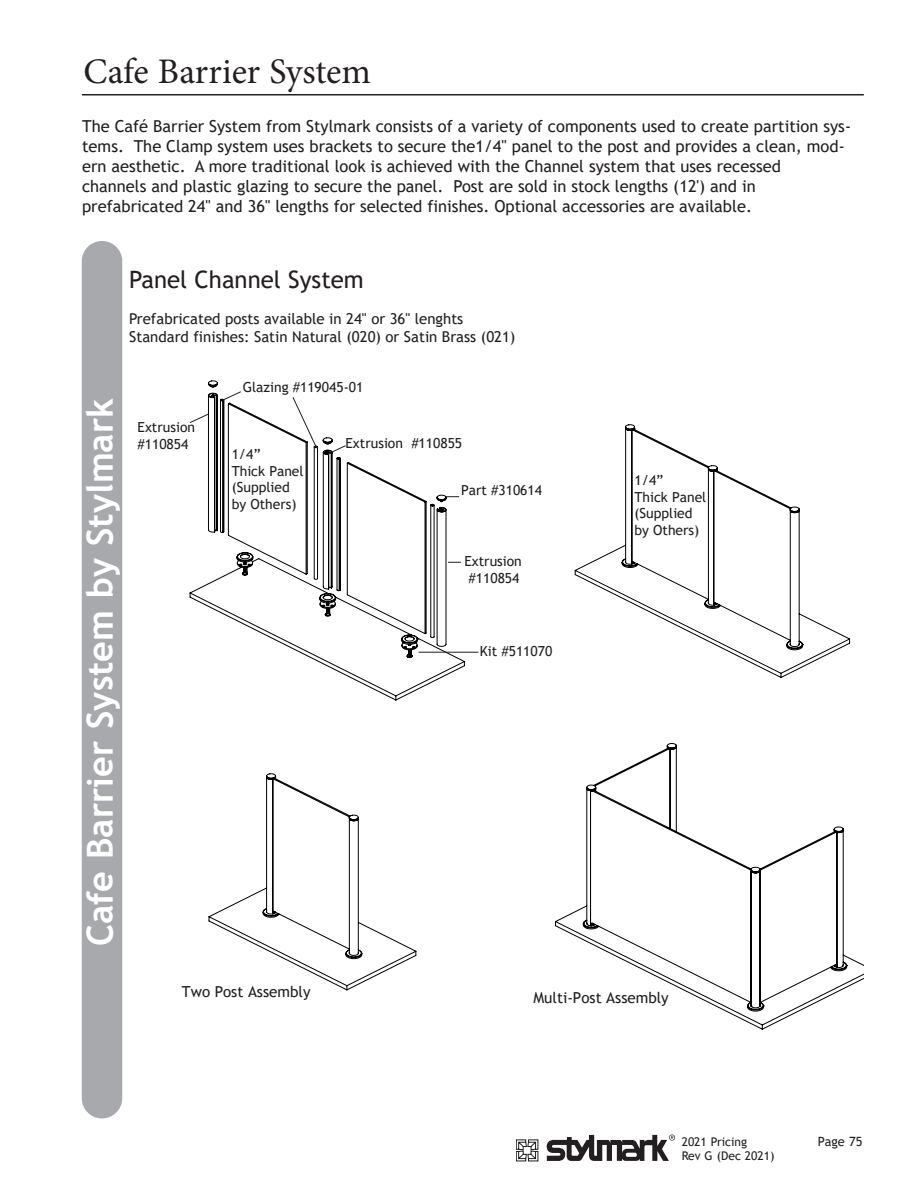
<style>
.page{position:relative;width:918px;height:1188px;background:#fff}
.page>*{position:absolute;margin:0;border:0;box-sizing:border-box;transform-origin:0 0}
.t1{font:700 36px "Trebuchet MS";color:#fff}
.t2{font:36px "Minion Pro";color:#231f20}
.t3{font:24px "Trebuchet MS";color:#231f20}
.t4{font:16.5px/19.8px "Trebuchet MS";color:#231f20}
.t5{font:15.15px "Trebuchet MS";color:#231f20}
.t6{font:15px "Trebuchet MS";color:#231f20}
.t7{font:13.95px/16.6px "Trebuchet MS";color:#231f20}
.t8{font:12.75px "Trebuchet MS";color:#231f20}
.t9{font:12px "Trebuchet MS";color:#231f20}
</style>
<div class="page">
<svg style="left:516px;top:1139px;width:22px;height:22px"></svg>
<svg style="left:546px;top:1135px;width:129px;height:26px"></svg>
<hr style="left:82px;top:94px;width:782px;height:1px;background:#231f20">
<div style="left:82px;top:241px;width:40px;height:877px;background:#a8a9ad;border-radius:20px"></div>
<svg style="left:189px;top:380px;width:276px;height:321px"></svg>
<svg style="left:575px;top:424px;width:275px;height:254px"></svg>
<svg style="left:446px;top:496px;width:13px;height:1px"></svg>
<svg style="left:189px;top:413px;width:20px;height:10px"></svg>
<hr style="left:419px;top:652px;width:60px;height:1px;background:#231f20">
<svg style="left:448px;top:562px;width:13px;height:1px"></svg>
<svg style="left:222px;top:391px;width:20px;height:10px"></svg>
<svg style="left:292px;top:396px;width:25px;height:53px"></svg>
<svg style="left:326px;top:445px;width:20px;height:10px"></svg>
<svg style="left:555px;top:743px;width:309px;height:287px"></svg>
<svg style="left:208px;top:773px;width:209px;height:218px"></svg>
<p class="t2" style="left:84px;top:47px;width:289px">Cafe Barrier System</p>
<p class="t4" style="left:82px;top:117px;width:771px">The Café Barrier System from Stylmark consists of a variety of components used to create partition sys&shy;tems. The Clamp system uses brackets to secure the1/4" panel to the post and provides a clean, mod&shy;ern aesthetic. A more traditional look is achieved with the Channel system that uses recessed<br>channels and plastic glazing to secure the panel. Post are sold in stock lengths (12') and in prefabricated 24" and 36" lengths for selected finishes. Optional accessories are available.</p>
<p class="t3" style="left:129px;top:265px;width:236px">Panel Channel System</p>
<p class="t6" style="left:129px;top:309px;width:336px">Prefabricated posts available in 24" or 36" lenghts</p>
<p class="t6" style="left:129px;top:327px;width:388px">Standard finishes: Satin Natural (020) or Satin Brass (021)</p>
<p class="t1" style="left:78px;top:946px;width:549px;rotate:-90deg">Cafe Barrier System by Stylmark</p>
<p class="t7" style="left:138px;top:419px;width:59px">Extrusion #110854</p>
<p class="t7" style="left:243px;top:378px;width:122px">Glazing #119045-01</p>
<p class="t7" style="left:232px;top:446px;width:73px">1/4”<br>Thick Panel (Supplied by Others)</p>
<p class="t7" style="left:346px;top:434px;width:118px">Extrusion #110855</p>
<p class="t7" style="left:461px;top:482px;width:82px">Part #310614</p>
<p class="t7" style="left:464px;top:553px;width:59px">Extrusion #110854</p>
<p class="t7" style="left:480px;top:642px;width:74px">Kit #511070</p>
<p class="t7" style="left:634px;top:472px;width:73px">1/4”<br>Thick Panel (Supplied by Others)</p>
<p class="t5" style="left:182px;top:982px;width:130px">Two Post Assembly</p>
<p class="t5" style="left:534px;top:988px;width:137px">Multi-Post Assembly</p>
<p class="t9" style="left:682px;top:1134px;width:67px">2021 Pricing</p>
<p class="t8" style="left:818px;top:1133px;width:46px">Page 75</p>
<p class="t9" style="left:682px;top:1148px;width:94px">Rev G (Dec 2021)</p>
</div>
